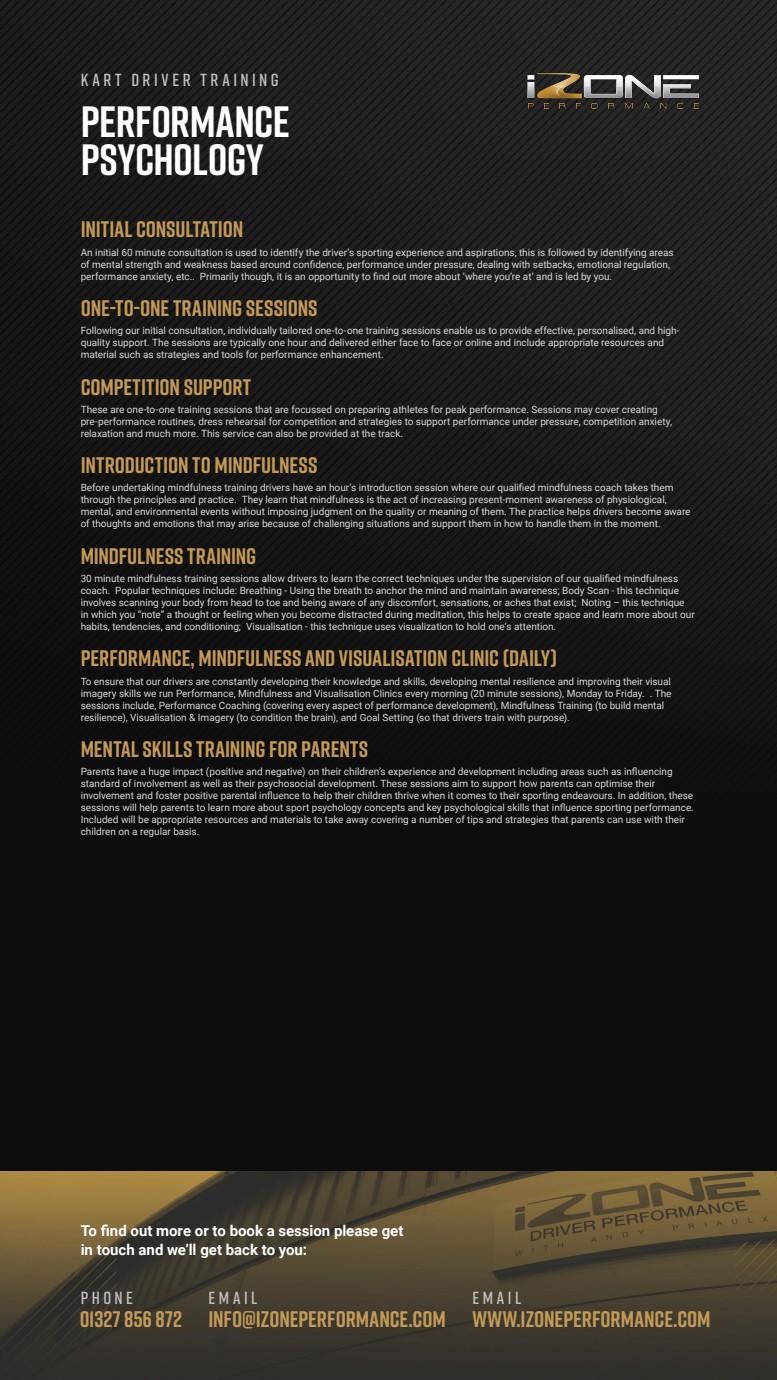
<style>
.page{position:relative;width:777px;height:1380px;background:#fff}
.page>*{position:absolute;margin:0;border:0;box-sizing:border-box;transform-origin:0 0}
.t1{font:700 43.75px "Rift";letter-spacing:-.01em;color:#fff}
.t2{font:700 22.5px "Rift";letter-spacing:-.005em;color:#c49a58}
.t3{font:600 17.5px "Rift";letter-spacing:.205em;color:#bfbfbf}
.t4{font:700 15px/18.8px "Roboto";letter-spacing:-.005em;color:#fff}
.t5{font:10px/12px "Roboto";letter-spacing:-.005em;color:#d9d9d9}
</style>
<div class="page">
<div style="left:0;top:0;width:776px;height:1380px;background:#0d0d0d"></div>
<img style="left:0;top:0;width:776px;height:687px">
<img style="left:0;top:1171px;width:776px;height:209px">
<img style="left:509px;top:60px;width:208px;height:61px">
<p class="t3" style="left:81px;top:67px;width:199px">KART DRIVER TRAINING</p>
<p class="t1" style="left:81px;top:91px;width:210px">PERFORMANCE</p>
<p class="t1" style="left:81px;top:128px;width:185px">PSYCHOLOGY</p>
<p class="t2" style="left:81px;top:213px;width:164px">INITIAL CONSULTATION</p>
<p class="t5" style="left:81px;top:246px;width:594px">An initial 60 minute consultation is used to identify the driver’s sporting experience and aspirations, this is followed by identifying areas of mental strength and weakness based around confidence, performance under pressure, dealing with setbacks, emotional regulation, performance anxiety, etc.. Primarily though, it is an opportunity to find out more about ‘where you’re at’ and is led by you.</p>
<p class="t2" style="left:81px;top:292px;width:238px">ONE-TO-ONE TRAINING SESSIONS</p>
<p class="t5" style="left:81px;top:324px;width:600px">Following our initial consultation, individually tailored one-to-one training sessions enable us to provide effective, personalised, and high&shy;quality support. The sessions are typically one hour and delivered either face to face or online and include appropriate resources and material such as strategies and tools for performance enhancement.</p>
<p class="t2" style="left:81px;top:371px;width:172px">COMPETITION SUPPORT</p>
<p class="t5" style="left:81px;top:403px;width:592px">These are one-to-one training sessions that are focussed on preparing athletes for peak performance. Sessions may cover creating pre-performance routines, dress rehearsal for competition and strategies to support performance under pressure, competition anxiety, relaxation and much more. This service can also be provided at the track.</p>
<p class="t2" style="left:81px;top:449px;width:238px">INTRODUCTION TO MINDFULNESS</p>
<p class="t5" style="left:81px;top:481px;width:611px">Before undertaking mindfulness training drivers have an hour’s introduction session where our qualified mindfulness coach takes them through the principles and practice. They learn that mindfulness is the act of increasing present-moment awareness of physiological, mental, and environmental events without imposing judgment on the quality or meaning of them. The practice helps drivers become aware of thoughts and emotions that may arise because of challenging situations and support them in how to handle them in the moment.</p>
<p class="t2" style="left:81px;top:540px;width:177px">MINDFULNESS TRAINING</p>
<p class="t5" style="left:81px;top:572px;width:615px">30 minute mindfulness training sessions allow drivers to learn the correct techniques under the supervision of our qualified mindfulness coach. Popular techniques include: Breathing - Using the breath to anchor the mind and maintain awareness; Body Scan - this technique involves scanning your body from head to toe and being aware of any discomfort, sensations, or aches that exist; Noting – this technique in which you “note” a thought or feeling when you become distracted during meditation, this helps to create space and learn more about our habits, tendencies, and conditioning; Visualisation - this technique uses visualization to hold one’s attention.</p>
<p class="t2" style="left:81px;top:642px;width:477px">PERFORMANCE, MINDFULNESS AND VISUALISATION CLINIC (DAILY)</p>
<p class="t5" style="left:81px;top:675px;width:592px">To ensure that our drivers are constantly developing their knowledge and skills, developing mental resilience and improving their visual imagery skills we run Performance, Mindfulness and Visualisation Clinics every morning (20 minute sessions), Monday to Friday. . The sessions include, Performance Coaching (covering every aspect of performance development), Mindfulness Training (to build mental resilience), Visualisation &amp; Imagery (to condition the brain), and Goal Setting (so that drivers train with purpose).</p>
<p class="t2" style="left:81px;top:733px;width:289px">MENTAL SKILLS TRAINING FOR PARENTS</p>
<p class="t5" style="left:81px;top:765px;width:614px">Parents have a huge impact (positive and negative) on their children’s experience and development including areas such as influencing standard of involvement as well as their psychosocial development. These sessions aim to support how parents can optimise their involvement and foster positive parental influence to help their children thrive when it comes to their sporting endeavours. In addition, these sessions will help parents to learn more about sport psychology concepts and key psychological skills that influence sporting performance.<br>Included will be appropriate resources and materials to take away covering a number of tips and strategies that parents can use with their children on a regular basis.</p>
<p class="t4" style="left:81px;top:1221px;width:324px">To find out more or to book a session please get in touch and we’ll get back to you:</p>
<p class="t3" style="left:81px;top:1286px;width:54px">PHONE</p>
<p class="t3" style="left:208px;top:1286px;width:50px">EMAIL</p>
<p class="t3" style="left:472px;top:1286px;width:50px">EMAIL</p>
<p class="t2" style="left:80px;top:1303px;width:104px">01327 856 872</p>
<p class="t2" style="left:208px;top:1303px;width:239px">INFO@IZONEPERFORMANCE.COM</p>
<p class="t2" style="left:472px;top:1303px;width:240px">WWW.IZONEPERFORMANCE.COM</p>
</div>
